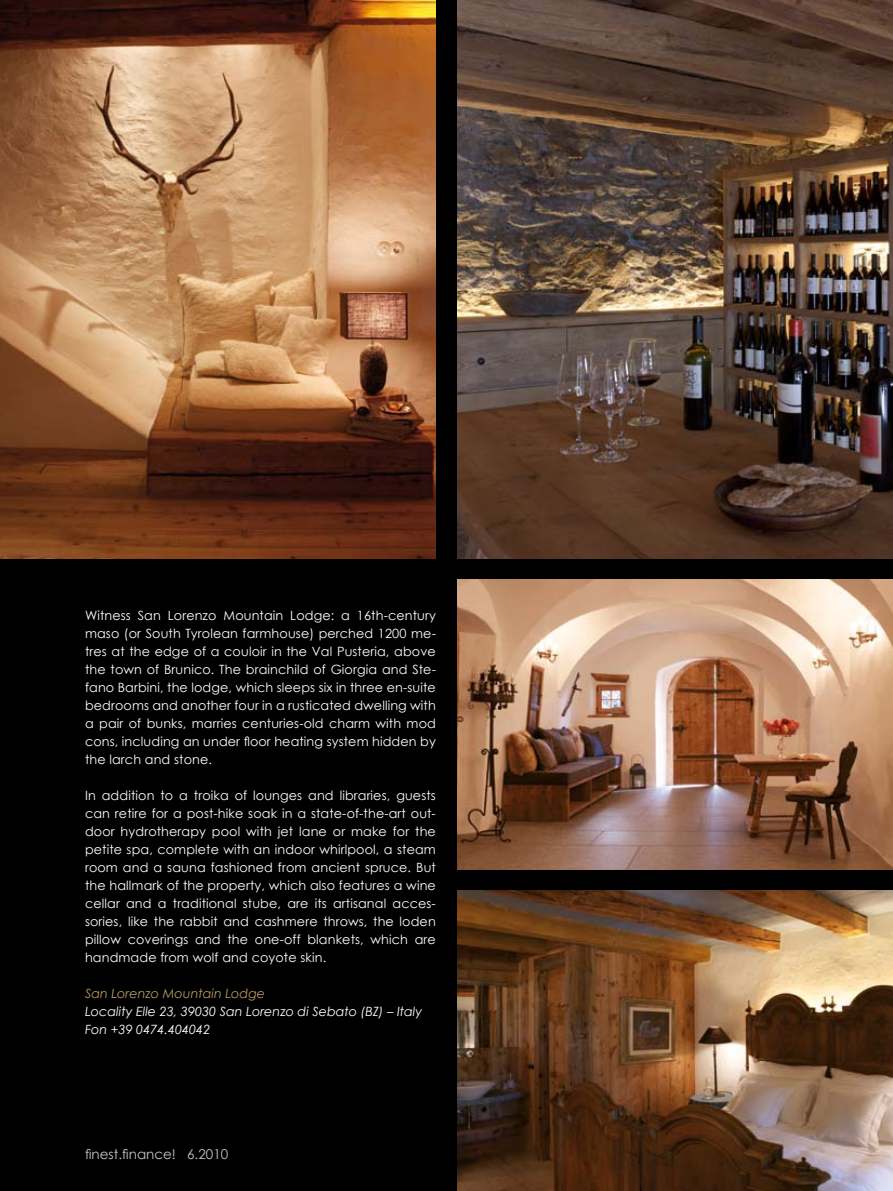
<style>
.page{position:relative;width:893px;height:1191px;background:#000}
.page>*{position:absolute;margin:0;border:0;box-sizing:border-box;transform-origin:0 0}
.t1{font:13.5px "Century Gothic";color:#c4c6c7}
.t2{font:12.75px/18px "Century Gothic";letter-spacing:.01em;color:#fff;text-align:justify}
.t3{font:italic 12.75px/18px "Century Gothic";color:#fff}
.t4{font:italic 12.75px "Century Gothic";color:#bc9a5e}
</style>
<div class="page">
<img style="left:457px;top:579px;width:436px;height:290px">
<img style="left:457px;top:891px;width:436px;height:300px">
<img style="left:0;top:0;width:436px;height:558px">
<img style="left:457px;top:0;width:436px;height:558px">
<p class="t2" style="left:85px;top:605px;width:352px">Witness San Lorenzo Mountain Lodge: a 16th-century maso (or South Tyrolean farmhouse) perched 1200 me&shy;tres at the edge of a couloir in the Val Pusteria, above the town of Brunico. The brainchild of Giorgia and Ste&shy;fano Barbini, the lodge, which sleeps six in three en-suite bedrooms and another four in a rusticated dwelling with a pair of bunks, marries centuries-old charm with mod cons, including an under floor heating system hidden by the larch and stone.</p>
<p class="t2" style="left:85px;top:786px;width:352px">In addition to a troika of lounges and libraries, guests can retire for a post-hike soak in a state-of-the-art out&shy;door hydrotherapy pool with jet lane or make for the petite spa, complete with an indoor whirlpool, a steam room and a sauna fashioned from ancient spruce. But the hallmark of the property, which also features a wine cellar and a traditional stube, are its artisanal acces&shy;sories, like the rabbit and cashmere throws, the loden pillow coverings and the one-off blankets, which are handmade from wolf and coyote skin.</p>
<p class="t4" style="left:85px;top:984px;width:182px">San Lorenzo Mountain Lodge</p>
<p class="t3" style="left:85px;top:1002px;width:339px">Locality Elle 23, 39030 San Lorenzo di Sebato (BZ) – Italy<br>Fon +39 0474.404042</p>
<p class="t1" style="left:85px;top:1144px;width:145px">finest.finance! 6.2010</p>
</div>
